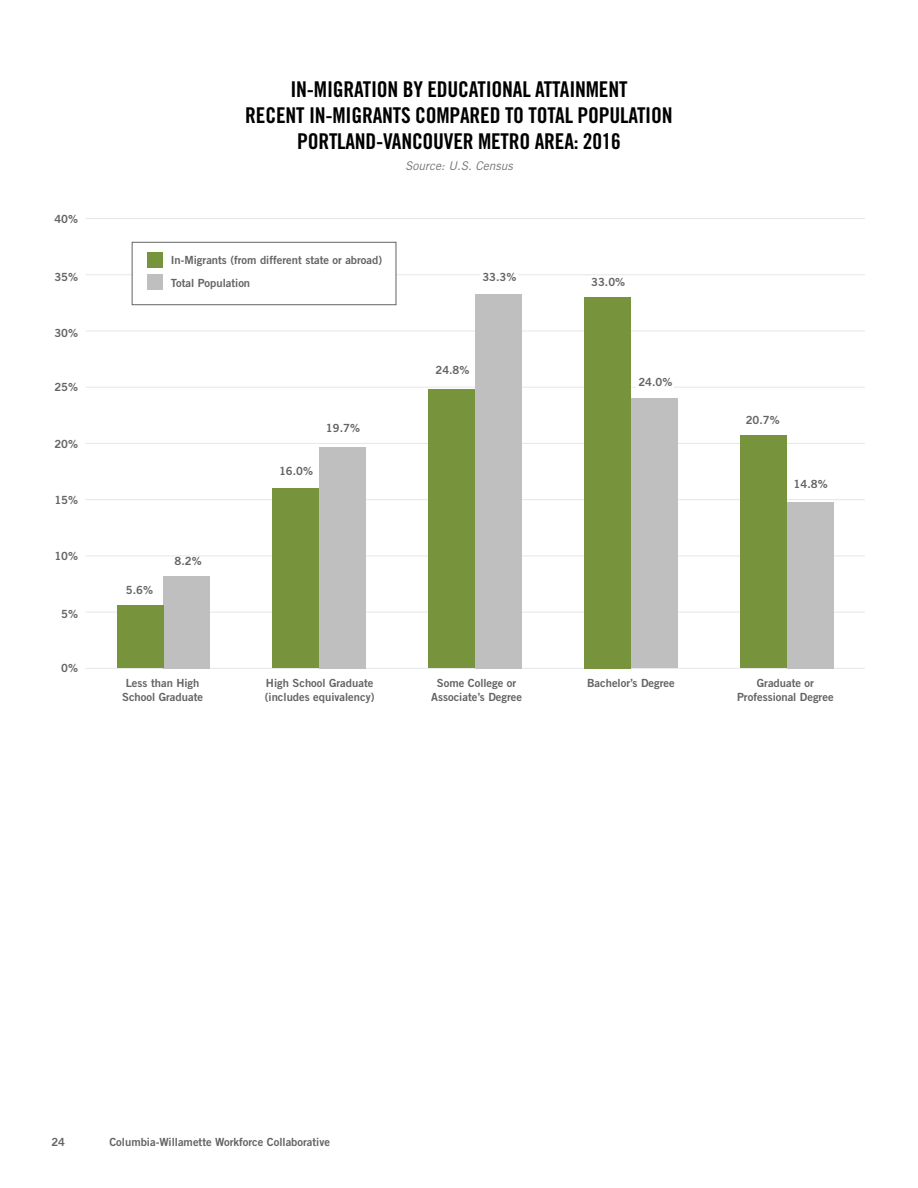
<style>
.page{position:relative;width:918px;height:1188px;background:#fff}
.page>*{position:absolute;margin:0;border:0;box-sizing:border-box;transform-origin:0 0}
.t1{font:21.75px/26.1px "Trade Gothic LT Std Bd Cn 20";letter-spacing:-.01em;color:#000;text-align:center}
.t2{font:italic 12px "Trade Gothic LT Std";color:#727476}
.t3{font:11.25px/13.5px "Trade Gothic LT Std Bd 2";color:#636466;text-align:center}
</style>
<div class="page">
<hr style="left:86px;top:668px;width:779px;height:1px;background:#e6e7e8">
<hr style="left:86px;top:612px;width:779px;height:1px;background:#e6e7e8">
<hr style="left:86px;top:556px;width:779px;height:1px;background:#e6e7e8">
<hr style="left:86px;top:499px;width:779px;height:1px;background:#e6e7e8">
<hr style="left:86px;top:443px;width:779px;height:1px;background:#e6e7e8">
<hr style="left:86px;top:387px;width:779px;height:1px;background:#e6e7e8">
<hr style="left:86px;top:331px;width:779px;height:1px;background:#e6e7e8">
<hr style="left:86px;top:274px;width:779px;height:1px;background:#e6e7e8">
<hr style="left:86px;top:218px;width:779px;height:1px;background:#e6e7e8">
<div style="left:163px;top:576px;width:47px;height:92px;background:#c0bfbf"></div>
<div style="left:319px;top:447px;width:47px;height:221px;background:#c0bfbf"></div>
<div style="left:475px;top:294px;width:47px;height:374px;background:#c0bfbf"></div>
<div style="left:631px;top:398px;width:47px;height:270px;background:#c0bfbf"></div>
<div style="left:787px;top:502px;width:47px;height:166px;background:#c0bfbf"></div>
<div style="left:117px;top:605px;width:46px;height:63px;background:#77943c"></div>
<div style="left:273px;top:488px;width:46px;height:180px;background:#77943c"></div>
<div style="left:428px;top:389px;width:47px;height:279px;background:#77943c"></div>
<div style="left:584px;top:297px;width:47px;height:371px;background:#77943c"></div>
<div style="left:740px;top:436px;width:47px;height:232px;background:#77943c"></div>
<div style="left:132px;top:242px;width:264px;height:63px;background:#fff;border:1px solid #636466"></div>
<div style="left:147px;top:253px;width:15px;height:15px;background:#77943c"></div>
<div style="left:147px;top:274px;width:15px;height:16px;background:#c0bfbf"></div>
<div style="left:481px;top:273px;width:37px;height:18px;background:#fff"></div>
<div style="left:637px;top:378px;width:37px;height:18px;background:#fff"></div>
<p class="t3" style="left:54px;top:212px;width:25px">40%</p>
<p class="t3" style="left:54px;top:270px;width:25px">35%</p>
<p class="t3" style="left:54px;top:326px;width:25px">30%</p>
<p class="t3" style="left:54px;top:380px;width:25px">25%</p>
<p class="t3" style="left:54px;top:437px;width:25px">20%</p>
<p class="t3" style="left:54px;top:493px;width:25px">15%</p>
<p class="t3" style="left:54px;top:549px;width:25px">10%</p>
<p class="t3" style="left:61px;top:607px;width:18px">5%</p>
<p class="t3" style="left:61px;top:661px;width:18px">0%</p>
<h1 class="t1" style="left:245px;top:76px;width:429px">IN-MIGRATION BY EDUCATIONAL ATTAINMENT<br>RECENT IN-MIGRANTS COMPARED TO TOTAL POPULATION<br>PORTLAND-VANCOUVER METRO AREA: 2016</h1>
<p class="t2" style="left:405px;top:158px;width:109px">Source: U.S. Census</p>
<p class="t3" style="left:171px;top:248px;width:213px;line-height:23.1px;text-align:left">In-Migrants (from different state or abroad)<br>Total Population</p>
<p class="t3" style="left:126px;top:583px;width:29px">5.6%</p>
<p class="t3" style="left:175px;top:554px;width:29px">8.2%</p>
<p class="t3" style="left:279px;top:464px;width:36px">16.0%</p>
<p class="t3" style="left:326px;top:421px;width:36px">19.7%</p>
<p class="t3" style="left:482px;top:270px;width:36px">33.3%</p>
<p class="t3" style="left:435px;top:364px;width:36px">24.8%</p>
<p class="t3" style="left:591px;top:275px;width:36px">33.0%</p>
<p class="t3" style="left:638px;top:375px;width:36px">24.0%</p>
<p class="t3" style="left:746px;top:413px;width:36px">20.7%</p>
<p class="t3" style="left:794px;top:477px;width:36px">14.8%</p>
<p class="t3" style="left:122px;top:676px;width:82px">Less than High<br>School Graduate</p>
<p class="t3" style="left:265px;top:676px;width:111px;text-align:left">High School Graduate (includes equivalency)</p>
<p class="t3" style="left:431px;top:676px;width:92px">Some College or<br>Associate’s Degree</p>
<p class="t3" style="left:587px;top:676px;width:89px">Bachelor’s Degree</p>
<p class="t3" style="left:737px;top:676px;width:98px">Graduate or<br>Professional Degree</p>
<p class="t3" style="left:51px;top:1135px;width:15px">24</p>
<p class="t3" style="left:109px;top:1135px;width:222px">Columbia-Willamette Workforce Collaborative</p>
</div>
